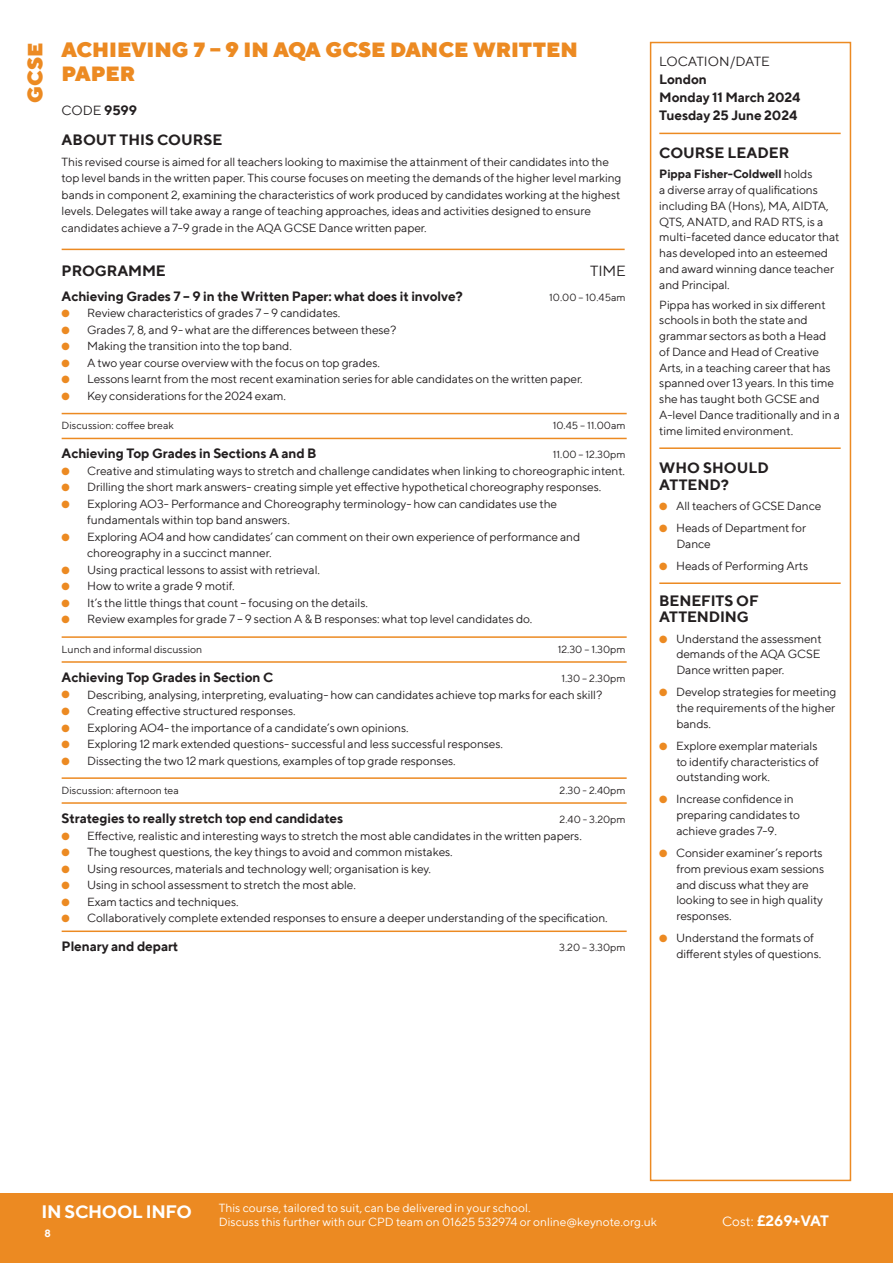
<style>
.page{position:relative;width:893px;height:1263px;background:#fff}
.page>*{position:absolute;margin:0;border:0;box-sizing:border-box;transform-origin:0 0}
.t1{font:900 21px/24px "TT Norms";color:#ec8a22}
.t2{font:700 18px "TT Norms";letter-spacing:-.02em;color:#fff}
.t3{font:700 15px/16.5px "TT Norms";color:#231f20}
.t4{font:700 15px "TT Norms";letter-spacing:-.03em;color:#fff}
.t5{font:15px "TT Norms";color:#231f20}
.t6{font:700 13.5px/18px "TT Norms";letter-spacing:-.01em;color:#231f20}
.t7{font:13.5px "TT Norms";color:#231f20}
.t8{font:12px/15.8px "TT Norms";letter-spacing:-.01em;color:#231f20}
.t9{font:12px "TT Norms";color:#fff}
.Break{font:10.5px "TT Norms";color:#231f20}
.t10{font:700 10.5px "TT Norms";color:#fff}
.s1{font-weight:700}
.s2{color:#ec8a22}
.s3{font-weight:400;font-size:13.5px}
</style>
<div class="page">
<div style="left:0;top:1193px;width:893px;height:70px;background:#ec8a22"></div>
<hr style="left:62px;top:413px;width:565px;height:1px;background:#ec8a22">
<hr style="left:62px;top:438px;width:565px;height:1px;background:#ec8a22">
<hr style="left:62px;top:636px;width:565px;height:2px;background:#ec8a22">
<hr style="left:62px;top:661px;width:565px;height:2px;background:#ec8a22">
<hr style="left:62px;top:777px;width:565px;height:2px;background:#ec8a22">
<hr style="left:62px;top:802px;width:565px;height:2px;background:#ec8a22">
<hr style="left:62px;top:930px;width:565px;height:2px;background:#ec8a22">
<hr style="left:62px;top:249px;width:563px;height:1px;background:#ec8a22">
<div style="left:650px;top:42px;width:201px;height:1139px;background:#fff;border:2px solid #ec8a22"></div>
<hr style="left:659px;top:133px;width:182px;height:1px;background:#ec8a22">
<hr style="left:659px;top:447px;width:182px;height:2px;background:#ec8a22">
<hr style="left:659px;top:582px;width:182px;height:2px;background:#ec8a22">
<p class="t1" style="left:23px;top:103px;width:62px;rotate:-90deg">GCSE</p>
<p class="t1" style="left:62px;top:38px;width:518px">ACHIEVING 7 – 9 IN AQA GCSE DANCE WRITTEN<br>PAPER</p>
<p class="t7" style="left:62px;top:102px;width:77px">CODE <span class="s1">9599</span></p>
<p class="t3" style="left:62px;top:131px;width:162px">ABOUT THIS COURSE</p>
<p class="t8" style="left:62px;top:153px;width:561px;line-height:16.5px">This revised course is aimed for all teachers looking to maximise the attainment of their candidates into the top level bands in the written paper. This course focuses on meeting the demands of the higher level marking bands in component 2, examining the characteristics of work produced by candidates working at the highest levels. Delegates will take away a range of teaching approaches, ideas and activities designed to ensure candidates achieve a 7-9 grade in the AQA GCSE Dance written paper.</p>
<p class="t3" style="left:62px;top:262px;width:106px">PROGRAMME</p>
<p class="t5" style="left:590px;top:261px;width:37px">TIME</p>
<p class="t6" style="left:62px;top:287px;width:403px">Achieving Grades 7 – 9 in the Written Paper: what does it involve?</p>
<p class="Break" style="left:549px;top:291px;width:78px">10.00 – 10.45am</p>
<p class="t8" style="left:62px;top:305px;width:280px"><span class="s2">●</span> Review characteristics of grades 7 – 9 candidates.</p>
<p class="t8" style="left:62px;top:322px;width:336px"><span class="s2">●</span> Grades 7, 8, and 9- what are the differences between these?</p>
<p class="t8" style="left:62px;top:338px;width:232px"><span class="s2">●</span> Making the transition into the top band.</p>
<p class="t8" style="left:62px;top:355px;width:320px"><span class="s2">●</span> A two year course overview with the focus on top grades.</p>
<p class="t8" style="left:62px;top:371px;width:523px"><span class="s2">●</span> Lessons learnt from the most recent examination series for able candidates on the written paper.</p>
<p class="t8" style="left:62px;top:388px;width:226px"><span class="s2">●</span> Key considerations for the 2024 exam.</p>
<p class="Break" style="left:62px;top:419px;width:114px">Discussion: coffee break</p>
<p class="Break" style="left:553px;top:419px;width:75px">10.45 – 11.00am</p>
<p class="t6" style="left:62px;top:444px;width:257px">Achieving Top Grades in Sections A and B</p>
<p class="Break" style="left:553px;top:448px;width:74px">11.00 – 12.30pm</p>
<p class="t8" style="left:62px;top:463px;width:565px"><span class="s2">●</span> Creative and stimulating ways to stretch and challenge candidates when linking to choreographic intent.</p>
<p class="t8" style="left:62px;top:479px;width:541px"><span class="s2">●</span> Drilling the short mark answers- creating simple yet effective hypothetical choreography responses.</p>
<p class="t8" style="left:87px;top:495px;width:472px;line-height:16.5px;text-indent:-26px"><span class="s2">●</span> Exploring AO3- Performance and Choreography terminology- how can candidates use the fundamentals within top band answers.</p>
<p class="t8" style="left:87px;top:528px;width:495px;line-height:16.5px;text-indent:-26px"><span class="s2">●</span> Exploring AO4 and how candidates’ can comment on their own experience of performance and choreography in a succinct manner.</p>
<p class="t8" style="left:62px;top:562px;width:260px"><span class="s2">●</span> Using practical lessons to assist with retrieval.</p>
<p class="t8" style="left:62px;top:578px;width:174px"><span class="s2">●</span> How to write a grade 9 motif.</p>
<p class="t8" style="left:62px;top:595px;width:308px"><span class="s2">●</span> It’s the little things that count – focusing on the details.</p>
<p class="t8" style="left:62px;top:611px;width:472px"><span class="s2">●</span> Review examples for grade 7 – 9 section A &amp; B responses: what top level candidates do.</p>
<p class="Break" style="left:62px;top:643px;width:142px">Lunch and informal discussion</p>
<p class="Break" style="left:558px;top:643px;width:69px">12.30 – 1.30pm</p>
<p class="t6" style="left:62px;top:668px;width:213px">Achieving Top Grades in Section C</p>
<p class="Break" style="left:561px;top:672px;width:66px">1.30 – 2.30pm</p>
<p class="t8" style="left:62px;top:686px;width:542px"><span class="s2">●</span> Describing, analysing, interpreting, evaluating- how can candidates achieve top marks for each skill?</p>
<p class="t8" style="left:62px;top:703px;width:235px"><span class="s2">●</span> Creating effective structured responses.</p>
<p class="t8" style="left:62px;top:719px;width:348px"><span class="s2">●</span> Exploring AO4- the importance of a candidate’s own opinions.</p>
<p class="t8" style="left:62px;top:736px;width:443px"><span class="s2">●</span> Exploring 12 mark extended questions- successful and less successful responses.</p>
<p class="t8" style="left:62px;top:752px;width:396px"><span class="s2">●</span> Dissecting the two 12 mark questions, examples of top grade responses.</p>
<p class="Break" style="left:62px;top:784px;width:119px">Discussion: afternoon tea</p>
<p class="Break" style="left:560px;top:784px;width:68px">2.30 - 2.40pm</p>
<p class="t6" style="left:62px;top:809px;width:283px">Strategies to really stretch top end candidates</p>
<p class="Break" style="left:560px;top:813px;width:68px">2.40 - 3.20pm</p>
<p class="t8" style="left:62px;top:827px;width:522px"><span class="s2">●</span> Effective, realistic and interesting ways to stretch the most able candidates in the written papers.</p>
<p class="t8" style="left:62px;top:844px;width:393px"><span class="s2">●</span> The toughest questions, the key things to avoid and common mistakes.</p>
<p class="t8" style="left:62px;top:860px;width:371px"><span class="s2">●</span> Using resources, materials and technology well; organisation is key.</p>
<p class="t8" style="left:62px;top:877px;width:296px"><span class="s2">●</span> Using in school assessment to stretch the most able.</p>
<p class="t8" style="left:62px;top:893px;width:178px"><span class="s2">●</span> Exam tactics and techniques.</p>
<p class="t8" style="left:62px;top:910px;width:548px"><span class="s2">●</span> Collaboratively complete extended responses to ensure a deeper understanding of the specification.</p>
<p class="t6" style="left:62px;top:937px;width:118px">Plenary and depart</p>
<p class="Break" style="left:559px;top:941px;width:68px">3.20 – 3.30pm</p>
<p class="t7" style="left:659px;top:53px;width:112px">LOCATION/DATE</p>
<p class="t6" style="left:659px;top:70px;width:49px">London</p>
<p class="t6" style="left:659px;top:88px;width:143px">Monday 11 March 2024<br>Tuesday 25 June 2024</p>
<p class="t3" style="left:659px;top:144px;width:132px">COURSE LEADER</p>
<p class="t8" style="left:659px;top:166px;width:182px"><span class="s1">Pippa Fisher-Coldwell</span> holds<br>a diverse array of qualifications including BA (Hons), MA, AIDTA,<br>QTS, ANATD, and RAD RTS, is a multi-faceted dance educator that has developed into an esteemed and award winning dance teacher and Principal.</p>
<p class="t8" style="left:659px;top:296px;width:182px">Pippa has worked in six different schools in both the state and grammar sectors as both a Head of Dance and Head of Creative<br>Arts, in a teaching career that has spanned over 13 years. In this time she has taught both GCSE and<br>A-level Dance traditionally and in a time limited environment.</p>
<p class="t3" style="left:659px;top:459px;width:111px">WHO SHOULD<br>ATTEND?</p>
<p class="t8" style="left:659px;top:497px;width:164px"><span class="s2">●</span> All teachers of GCSE Dance</p>
<p class="t8" style="left:676px;top:519px;width:131px;text-indent:-17px"><span class="s2">●</span> Heads of Department for<br>Dance</p>
<p class="t8" style="left:659px;top:557px;width:150px"><span class="s2">●</span> Heads of Performing Arts</p>
<p class="t3" style="left:659px;top:592px;width:101px">BENEFITS OF<br>ATTENDING</p>
<p class="t8" style="left:676px;top:630px;width:147px;text-align:justify;text-indent:-17px"><span class="s2">●</span> Understand the assessment demands of the AQA GCSE Dance written paper.</p>
<p class="t8" style="left:676px;top:684px;width:162px;text-align:justify;text-indent:-17px"><span class="s2">●</span> Develop strategies for meeting the requirements of the higher bands.</p>
<p class="t8" style="left:676px;top:737px;width:144px;text-indent:-17px"><span class="s2">●</span> Explore exemplar materials to identify characteristics of outstanding work.</p>
<p class="t8" style="left:676px;top:791px;width:125px;text-indent:-17px"><span class="s2">●</span> Increase confidence in preparing candidates to achieve grades 7-9.</p>
<p class="t8" style="left:676px;top:845px;width:149px;text-indent:-17px"><span class="s2">●</span> Consider examiner’s reports from previous exam sessions and discuss what they are looking to see in high quality responses.</p>
<p class="t8" style="left:676px;top:930px;width:146px;text-indent:-17px"><span class="s2">●</span> Understand the formats of different styles of questions.</p>
<p class="t2" style="left:42px;top:1200px;width:152px">IN SCHOOL INFO</p>
<p class="t10" style="left:45px;top:1226px;width:8px">8</p>
<p class="t9" style="left:219px;top:1201px;width:313px">This course, tailored to suit, can be delivered in your school.</p>
<p class="t9" style="left:219px;top:1214px;width:439px">Discuss this further with our CPD team on 01625 532974 or online@keynote.org.uk</p>
<p class="t4" style="left:722px;top:1211px;width:108px"><span class="s3">Cost:</span> £269+VAT</p>
</div>
